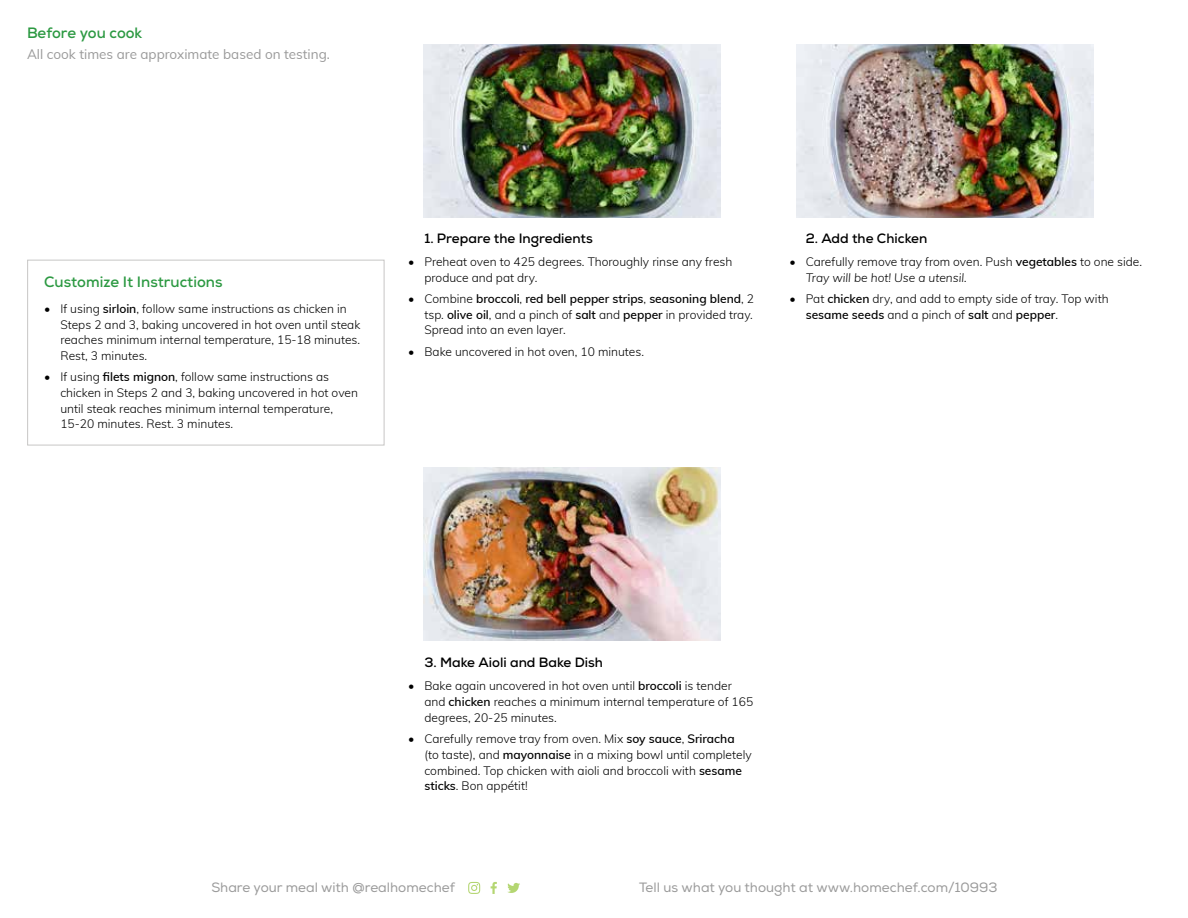
<style>
.page{position:relative;width:1188px;height:918px;background:#fff}
.page>*{position:absolute;margin:0;border:0;box-sizing:border-box;transform-origin:0 0}
.t1{font:700 15px "Nexa";color:#2c9942}
.t2{font:13.5px "Nexa";color:#9a9a9a}
.t3{font:700 13.5px "Nexa";color:#000}
.t4{font:13.5px "Muli";color:#9a9a9a}
.t5{font:300 12px/15.8px "Muli";color:#000}
.s1{font-weight:600}
.s2{font-style:italic}
</style>
<div class="page">
<svg style="left:491px;top:882px;width:6px;height:12px"></svg>
<svg style="left:468px;top:882px;width:12px;height:12px"></svg>
<svg style="left:507px;top:883px;width:13px;height:10px"></svg>
<img style="left:423px;top:467px;width:297px;height:173px">
<img style="left:423px;top:44px;width:297px;height:173px">
<img style="left:797px;top:44px;width:297px;height:173px">
<div style="left:27px;top:260px;width:357px;height:185px;border:1px solid #c7c6c5"></div>
<p class="t1" style="left:27px;top:23px;width:117px">Before you cook</p>
<p class="t4" style="left:27px;top:44px;width:304px">All cook times are approximate based on testing.</p>
<p class="t1" style="left:44px;top:272px;width:180px">Customize It Instructions</p>
<p class="t5" style="left:60px;top:300px;width:301px;text-indent:-16px">• If using <span class="s1">sirloin</span>, follow same instructions as chicken in Steps 2 and 3, baking uncovered in hot oven until steak reaches minimum internal temperature, 15-18 minutes.<br>Rest, 3 minutes.</p>
<p class="t5" style="left:60px;top:368px;width:299px;text-indent:-16px">• If using <span class="s1">filets mignon</span>, follow same instructions as chicken in Steps 2 and 3, baking uncovered in hot oven until steak reaches minimum internal temperature, 15-20 minutes. Rest. 3 minutes.</p>
<p class="t3" style="left:424px;top:229px;width:170px">1. Prepare the Ingredients</p>
<p class="t5" style="left:424px;top:253px;width:309px;text-indent:-16px">• Preheat oven to 425 degrees. Thoroughly rinse any fresh produce and pat dry.</p>
<p class="t5" style="left:424px;top:290px;width:331px;text-align:justify;text-indent:-16px">• Combine <span class="s1">broccoli</span>, <span class="s1">red bell pepper strips</span>, <span class="s1">seasoning blend</span>, 2 tsp. <span class="s1">olive oil</span>, and a pinch of <span class="s1">salt</span> and <span class="s1">pepper</span> in provided tray.<br>Spread into an even layer.</p>
<p class="t5" style="left:408px;top:343px;width:237px">• Bake uncovered in hot oven, 10 minutes.</p>
<p class="t3" style="left:806px;top:229px;width:123px">2. Add the Chicken</p>
<p class="t5" style="left:806px;top:253px;width:338px;text-indent:-16px">• Carefully remove tray from oven. Push <span class="s1">vegetables</span> to one side.<br><span class="s2">Tray will be hot! Use a utensil.</span></p>
<p class="t5" style="left:806px;top:290px;width:304px;text-indent:-16px">• Pat <span class="s1">chicken</span> dry, and add to empty side of tray. Top with <span class="s1">sesame seeds</span> and a pinch of <span class="s1">salt</span> and <span class="s1">pepper</span>.</p>
<p class="t3" style="left:424px;top:654px;width:180px">3. Make Aioli and Bake Dish</p>
<p class="t5" style="left:424px;top:678px;width:330px;text-indent:-16px">• Bake again uncovered in hot oven until <span class="s1">broccoli</span> is tender and <span class="s1">chicken</span> reaches a minimum internal temperature of 165 degrees, 20-25 minutes.</p>
<p class="t5" style="left:424px;top:730px;width:329px;text-indent:-16px">• Carefully remove tray from oven. Mix <span class="s1">soy sauce</span>, <span class="s1">Sriracha </span>(to taste), and <span class="s1">mayonnaise</span> in a mixing bowl until completely combined. Top chicken with aioli and broccoli with <span class="s1">sesame sticks</span>. Bon appétit!</p>
<p class="t2" style="left:211px;top:879px;width:245px">Share your meal with @realhomechef</p>
<p class="t2" style="left:639px;top:879px;width:360px">Tell us what you thought at www.homechef.com/10993</p>
</div>
